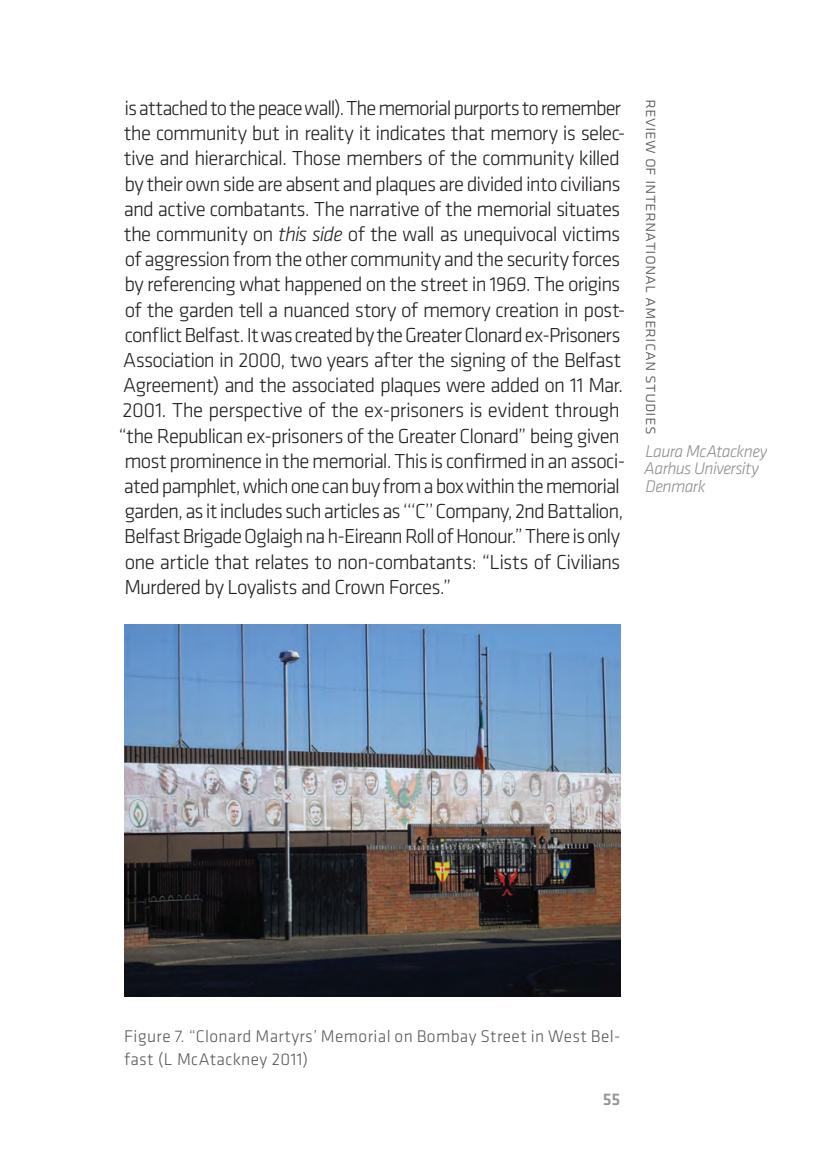
<style>
.page{position:relative;width:819px;height:1166px;background:#fff}
.page>*{position:absolute;margin:0;border:0;box-sizing:border-box;transform-origin:0 0}
.t1{font:300 21px/25.2px "Klavika";letter-spacing:-.04em;color:#231f20}
.t2{font:300 17.5px/22.8px "Klavika";letter-spacing:.02em;color:#57585a}
.t3{font:italic 300 17.5px/17.5px "Klavika";letter-spacing:-.03em;color:#8a8c8f}
.t4{font:300 17.5px "Klavika";color:#57585a}
.t5{font:500 17.5px "Klavika";color:#939598}
.s1{font-style:italic}
</style>
<div class="page">
<img style="left:124px;top:624px;width:496px;height:372px">
<p class="t1" style="left:118px;top:96px;width:508px">is attached to the peace wall). The memorial purports to remember the community but in reality it indicates that memory is selec&shy;tive and hierarchical. Those members of the community killed by their own side are absent and plaques are divided into civilians and active combatants. The narrative of the memorial situates the community on <span class="s1">this side</span> of the wall as unequivocal victims of aggression from the other community and the security forces by referencing what happened on the street in 1969. The origins of the garden tell a nuanced story of memory creation in post&shy;conflict Belfast. It was created by the Greater Clonard ex-Prisoners Association in 2000, two years after the signing of the Belfast Agreement) and the associated plaques were added on 11 Mar.<br>2001. The perspective of the ex-prisoners is evident through “the Republican ex-prisoners of the Greater Clonard” being given most prominence in the memorial. This is confirmed in an associ&shy;ated pamphlet, which one can buy from a box within the memorial garden, as it includes such articles as ‘‘‘C’’ Company, 2nd Battalion, Belfast Brigade Oglaigh na h-Eireann Roll of Honour.” There is only one article that relates to non-combatants: “Lists of Civilians Murdered by Loyalists and Crown Forces.”</p>
<p class="t4" style="left:661px;top:99px;width:337px;rotate:90deg">review of international american studies</p>
<p class="t3" style="left:644px;top:442px;width:124px">Laura McAtackney<br>Aarhus University<br>Denmark</p>
<p class="t2" style="left:124px;top:1025px;width:498px">Figure 7. “Clonard Martyrs’ Memorial on Bombay Street in West Bel&shy;fast (L McAtackney 2011)</p>
<p class="t5" style="left:603px;top:1089px;width:19px">55</p>
</div>
